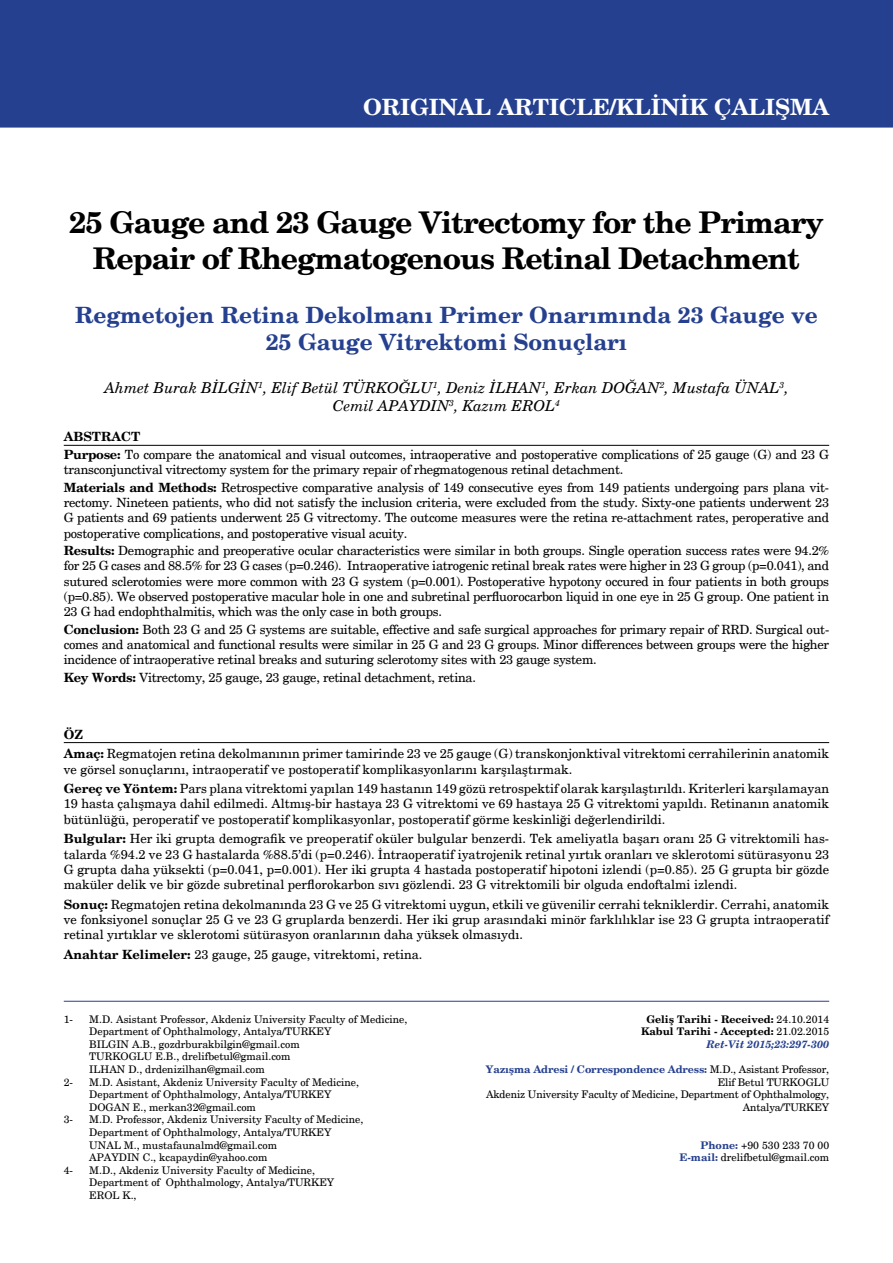
<style>
.page{position:relative;width:893px;height:1263px;background:#fff}
.page>*{position:absolute;margin:0;border:0;box-sizing:border-box;transform-origin:0 0}
.t1{font:700 30px/36px "New Century Schlbk";letter-spacing:-.03em;color:#000;text-align:center}
.t2{font:700 22.5px/27px "New Century Schlbk";color:#25408f;text-align:center}
.t3{font:700 22.5px "New Century Schlbk";color:#fff}
.t4{font:italic 15px/18px "New Century Schlbk";color:#000;text-align:center}
.t5{font:12.75px/15.3px "New Century Schlbk";color:#000;text-align:justify}
.t6{font:12.75px/17.4px "New Century Schlbk";letter-spacing:-.02em;color:#000}
.t7{font:10.5px/12.6px "New Century Schlbk";color:#000}
.t8{font:700 10.5px/12.6px "New Century Schlbk";color:#000;text-align:right}
.s1{font-weight:700}
.s2{font-weight:400}
.s3{font-style:italic;color:#25408f}
.s4{font-weight:700;color:#25408f}
</style>
<div class="page">
<div style="left:0;top:0;width:893px;height:128px;background:#25408f"></div>
<hr style="left:64px;top:445px;width:765px;height:1px;background:#000">
<hr style="left:64px;top:742px;width:765px;height:1px;background:#000">
<hr style="left:64px;top:1001px;width:765px;height:1px;background:#25408f">
<h2 class="t3" style="left:363px;top:92px;width:468px">ORIGINAL ARTICLE/KLİNİK ÇALIŞMA</h2>
<h1 class="t1" style="left:69px;top:205px;width:756px">25 Gauge and 23 Gauge Vitrectomy for the Primary<br>Repair of Rhegmatogenous Retinal Detachment</h1>
<h2 class="t2" style="left:75px;top:302px;width:744px">Regmetojen Retina Dekolmanı Primer Onarımında 23 Gauge ve<br>25 Gauge Vitrektomi Sonuçları</h2>
<p class="t4" style="left:104px;top:379px;width:686px">Ahmet Burak BİLGİN<sup>1</sup>, Elif Betül TÜRKOĞLU<sup>1</sup>, Deniz İLHAN<sup>1</sup>, Erkan DOĞAN<sup>2</sup>, Mustafa ÜNAL<sup>3</sup>,<br>Cemil APAYDIN<sup>3</sup>, Kazım EROL<sup>4</sup></p>
<p class="t6" style="left:64px;top:428px;width:767px"><span class="s1">ABSTRACT<br>Purpose:</span> To compare the anatomical and visual outcomes, intraoperative and postoperative complications of 25 gauge (G) and 23 G</p>
<p class="t6" style="left:64px;top:461px;width:767px">transconjunctival vitrectomy system for the primary repair of rhegmatogenous retinal detachment.<br><span class="s1">Materials and Methods:</span> Retrospective comparative analysis of 149 consecutive eyes from 149 patients undergoing pars plana vit-</p>
<p class="t5" style="left:64px;top:495px;width:767px">rectomy. Nineteen patients, who did not satisfy the inclusion criteria, were excluded from the study. Sixty-one patients underwent 23<br>G patients and 69 patients underwent 25 G vitrectomy. The outcome measures were the retina re-attachment rates, peroperative and postoperative complications, and postoperative visual acuity.</p>
<p class="t5" style="left:64px;top:543px;width:767px"><span class="s1">Results:</span> Demographic and preoperative ocular characteristics were similar in both groups. Single operation success rates were 94.2% for 25 G cases and 88.5% for 23 G cases (p=0.246). Intraoperative iatrogenic retinal break rates were higher in 23 G group (p=0.041), and sutured sclerotomies were more common with 23 G system (p=0.001). Postoperative hypotony occured in four patients in both groups (p=0.85). We observed postoperative macular hole in one and subretinal perfluorocarbon liquid in one eye in 25 G group. One patient in 23 G had endophthalmitis, which was the only case in both groups.</p>
<p class="t5" style="left:64px;top:621px;width:767px"><span class="s1">Conclusion:</span> Both 23 G and 25 G systems are suitable, effective and safe surgical approaches for primary repair of RRD. Surgical out&shy;comes and anatomical and functional results were similar in 25 G and 23 G groups. Minor differences between groups were the higher incidence of intraoperative retinal breaks and suturing sclerotomy sites with 23 gauge system.</p>
<p class="t6" style="left:64px;top:668px;width:414px"><span class="s1">Key Words:</span> Vitrectomy, 25 gauge, 23 gauge, retinal detachment, retina.</p>
<p class="t5" style="left:64px;top:724px;width:767px;line-height:19.5px"><span class="s1">ÖZ<br>Amaç:</span> Regmatojen retina dekolmanının primer tamirinde 23 ve 25 gauge (G) transkonjonktival vitrektomi cerrahilerinin anatomik</p>
<p class="t5" style="left:64px;top:759px;width:767px;line-height:19.5px">ve görsel sonuçlarını, intraoperatif ve postoperatif komplikasyonlarını karşılaştırmak.<br><span class="s1">Gereç ve Yöntem:</span> Pars plana vitrektomi yapılan 149 hastanın 149 gözü retrospektif olarak karşılaştırıldı. Kriterleri karşılamayan</p>
<p class="t5" style="left:64px;top:796px;width:767px">19 hasta çalışmaya dahil edilmedi. Altmış-bir hastaya 23 G vitrektomi ve 69 hastaya 25 G vitrektomi yapıldı. Retinanın anatomik bütünlüğü, peroperatif ve postoperatif komplikasyonlar, postoperatif görme keskinliği değerlendirildi.</p>
<p class="t5" style="left:64px;top:831px;width:767px"><span class="s1">Bulgular:</span> Her iki grupta demografik ve preoperatif oküler bulgular benzerdi. Tek ameliyatla başarı oranı 25 G vitrektomili has&shy;talarda %94.2 ve 23 G hastalarda %88.5’di (p=0.246). İntraoperatif iyatrojenik retinal yırtık oranları ve sklerotomi sütürasyonu 23<br>G grupta daha yüksekti (p=0.041, p=0.001). Her iki grupta 4 hastada postoperatif hipotoni izlendi (p=0.85). 25 G grupta bir gözde maküler delik ve bir gözde subretinal perflorokarbon sıvı gözlendi. 23 G vitrektomili bir olguda endoftalmi izlendi.</p>
<p class="t5" style="left:64px;top:897px;width:767px"><span class="s1">Sonuç:</span> Regmatojen retina dekolmanında 23 G ve 25 G vitrektomi uygun, etkili ve güvenilir cerrahi tekniklerdir. Cerrahi, anatomik ve fonksiyonel sonuçlar 25 G ve 23 G gruplarda benzerdi. Her iki grup arasındaki minör farklılıklar ise 23 G grupta intraoperatif retinal yırtıklar ve sklerotomi sütürasyon oranlarının daha yüksek olmasıydı.</p>
<p class="t5" style="left:64px;top:947px;width:360px"><span class="s1">Anahtar Kelimeler:</span> 23 gauge, 25 gauge, vitrektomi, retina.</p>
<p class="t7" style="left:64px;top:1013px;width:11px">1-</p>
<p class="t7" style="left:89px;top:1013px;width:319px">M.D. Asistant Professor, Akdeniz University Faculty of Medicine, Department of Ophthalmology, Antalya/TURKEY<br>BILGIN A.B., gozdrburakbilgin@gmail.com<br>TURKOGLU E.B., drelifbetul@gmail.com<br>ILHAN D., drdenizilhan@gmail.com</p>
<p class="t7" style="left:64px;top:1076px;width:11px">2-</p>
<p class="t7" style="left:89px;top:1076px;width:271px">M.D. Asistant, Akdeniz University Faculty of Medicine,<br>Department of Ophthalmology, Antalya/TURKEY<br>DOGAN E., merkan32@gmail.com</p>
<p class="t7" style="left:64px;top:1113px;width:11px">3-</p>
<p class="t7" style="left:89px;top:1113px;width:275px">M.D. Professor, Akdeniz University Faculty of Medicine, Department of Ophthalmology, Antalya/TURKEY UNAL M., mustafaunalmd@gmail.com<br>APAYDIN C., kcapaydin@yahoo.com</p>
<p class="t7" style="left:64px;top:1164px;width:11px">4-</p>
<p class="t7" style="left:89px;top:1164px;width:247px">M.D., Akdeniz University Faculty of Medicine,<br>Department of Ophthalmology, Antalya/TURKEY<br>EROL K.,</p>
<p class="t8" style="left:641px;top:1013px;width:190px">Geliş Tarihi - Received: <span class="s2">24.10.2014<br></span>Kabul Tarihi - Accepted: <span class="s2">21.02.2015<br></span><span class="s3">Ret-Vit 2015;23:297-300</span></p>
<p class="t7" style="left:486px;top:1063px;width:345px;text-align:right"><span class="s4">Yazışma Adresi / Correspondence Adress:</span> M.D., Asistant Professor, Elif Betul TURKOGLU<br>Akdeniz University Faculty of Medicine, Department of Ophthalmology, Antalya/TURKEY</p>
<p class="t7" style="left:679px;top:1139px;width:151px;text-align:right"><span class="s4">Phone:</span> +90 530 233 70 00<br><span class="s4">E-mail:</span> drelifbetul@gmail.com</p>
</div>
